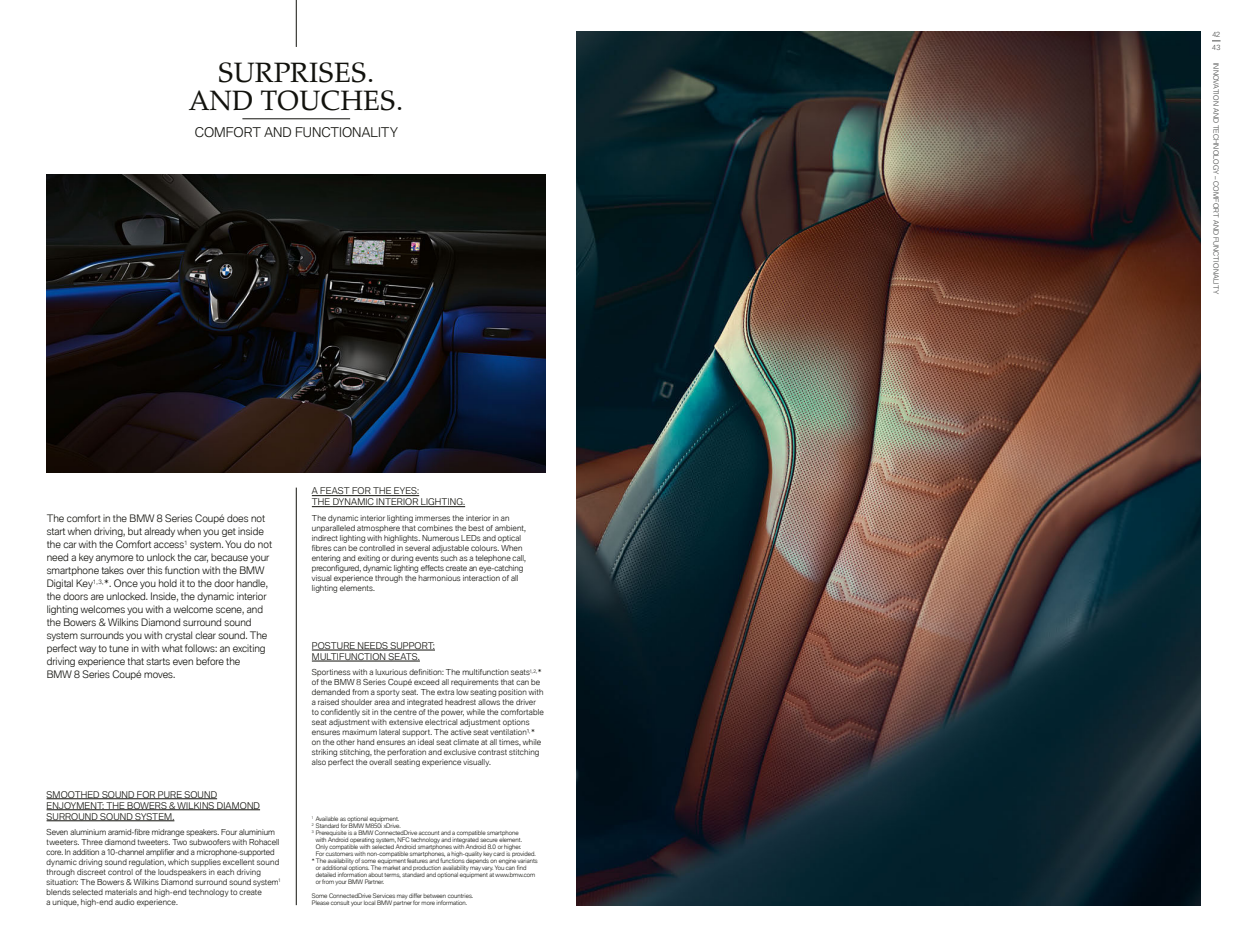
<style>
.page{position:relative;width:1247px;height:936px;background:#fff}
.page>*{position:absolute;margin:0;border:0;box-sizing:border-box;transform-origin:0 0}
.t1{font:28px/28px "BMW Group Serif";color:#12120d;text-align:center}
.t2{font:300 13px "BMW Type Global Pro";color:#12120d}
.t3{font:300 10px/13px "BMW Type Global Pro";color:#12120d}
.t4{font:300 9px/11px "BMW Type Global Pro";letter-spacing:.015em;color:#12120d}
.t5{font:300 8px/10px "BMW Type Global Pro";letter-spacing:.015em;color:#12120d}
.t6{font:300 7px "BMW Type Global Pro";letter-spacing:.025em;color:#474847}
.t7{font:300 6px/7px "BMW Type Global Pro";color:#12120d}
</style>
<div class="page">
<img style="left:577px;top:31px;width:623px;height:873px">
<img style="left:47px;top:174px;width:499px;height:298px">
<hr style="left:296px;top:487px;width:1px;height:417px;background:#12120d">
<hr style="left:242px;top:118px;width:108px;height:1px;background:#12120d">
<hr style="left:296px;top:0;width:1px;height:47px;background:#12120d">
<hr style="left:312px;top:495px;width:107px;height:1px;background:#12120d">
<hr style="left:312px;top:506px;width:153px;height:1px;background:#12120d">
<hr style="left:312px;top:649px;width:123px;height:1px;background:#12120d">
<hr style="left:312px;top:660px;width:108px;height:1px;background:#12120d">
<hr style="left:47px;top:798px;width:170px;height:1px;background:#12120d">
<hr style="left:47px;top:809px;width:213px;height:1px;background:#12120d">
<hr style="left:47px;top:820px;width:127px;height:1px;background:#12120d">
<h1 class="t1" style="left:189px;top:57px;width:216px">SURPRISES.<br>AND TOUCHES.</h1>
<h2 class="t2" style="left:195px;top:123px;width:205px">COMFORT AND FUNCTIONALITY</h2>
<p class="t3" style="left:47px;top:512px;width:227px">The comfort in the BMW 8 Series Coupé does not start when driving, but already when you get inside the car with the Comfort access<sup>1</sup> system. You do not need a key anymore to unlock the car, because your smartphone takes over this function with the BMW Digital Key<sup>1,3,</sup>*. Once you hold it to the door handle, the doors are unlocked. Inside, the dynamic interior lighting welcomes you with a welcome scene, and the Bowers &amp; Wilkins Diamond surround sound system surrounds you with crystal clear sound. The perfect way to tune in with what follows: an exciting driving experience that starts even before the<br>BMW 8 Series Coupé moves.</p>
<p class="t4" style="left:47px;top:789px;width:215px">SMOOTHED SOUND FOR PURE SOUND<br>ENJOYMENT: THE BOWERS &amp; WILKINS DIAMOND<br>SURROUND SOUND SYSTEM.</p>
<p class="t5" style="left:47px;top:827px;width:235px">Seven aluminium aramid-fibre midrange speakers. Four aluminium tweeters. Three diamond tweeters. Two subwoofers with Rohacell core. In addition a 10-channel amplifier and a microphone-supported dynamic driving sound regulation, which supplies excellent sound through discreet control of the loudspeakers in each driving situation: The Bowers &amp; Wilkins Diamond surround sound system<sup>1 </sup>blends selected materials and high-end technology to create<br>a unique, high-end audio experience.</p>
<p class="t4" style="left:312px;top:486px;width:155px">A FEAST FOR THE EYES:<br>THE DYNAMIC INTERIOR LIGHTING.</p>
<p class="t5" style="left:312px;top:513px;width:216px">The dynamic interior lighting immerses the interior in an unparalleled atmosphere that combines the best of ambient, indirect lighting with highlights. Numerous LEDs and optical fibres can be controlled in several adjustable colours. When entering and exiting or during events such as a telephone call, preconfigured, dynamic lighting effects create an eye-catching visual experience through the harmonious interaction of all lighting elements.</p>
<p class="t4" style="left:312px;top:640px;width:125px">POSTURE NEEDS SUPPORT:<br>MULTIFUNCTION SEATS.</p>
<p class="t5" style="left:312px;top:667px;width:233px">Sportiness with a luxurious definition: The multifunction seats<sup>1,2,</sup>* of the BMW 8 Series Coupé exceed all requirements that can be demanded from a sporty seat. The extra low seating position with a raised shoulder area and integrated headrest allows the driver to confidently sit in the centre of the power, while the comfortable seat adjustment with extensive electrical adjustment options ensures maximum lateral support. The active seat ventilation¹<sup>,</sup>* on the other hand ensures an ideal seat climate at all times, while striking stitching, the perforation and exclusive contrast stitching also perfect the overall seating experience visually.</p>
<p class="t7" style="left:312px;top:815px;width:89px"><sup>1</sup> Available as optional equipment.</p>
<p class="t7" style="left:312px;top:822px;width:91px"><sup>2</sup> Standard for BMW M850i xDrive.</p>
<p class="t7" style="left:312px;top:829px;width:208px"><sup>3</sup> Prerequisite is a BMW ConnectedDrive account and a compatible smartphone</p>
<p class="t7" style="left:316px;top:836px;width:208px">with Android operating system, NFC technology and integrated secure element.</p>
<p class="t7" style="left:316px;top:843px;width:207px">Only compatible with selected Android smartphones with Android 8.0 or higher.</p>
<p class="t7" style="left:316px;top:850px;width:221px">For customers with non-compatible smartphones, a high-quality key card is provided.</p>
<p class="t7" style="left:312px;top:857px;width:227px">* The availability of some equipment features and functions depends on engine variants</p>
<p class="t7" style="left:316px;top:864px;width:212px">or additional options. The market and production availability may vary. You can find</p>
<p class="t7" style="left:316px;top:871px;width:221px">detailed information about terms, standard and optional equipment at www.bmw.com</p>
<p class="t7" style="left:316px;top:878px;width:70px">or from your BMW Partner.</p>
<p class="t7" style="left:312px;top:892px;width:163px">Some ConnectedDrive Services may differ between countries.<br>Please consult your local BMW partner for more information.</p>
<p class="t6" style="left:1212px;top:29px;width:9px">42</p>
<p class="t6" style="left:1212px;top:43px;width:9px">43</p>
<p class="t6" style="left:1221px;top:63px;width:233px;rotate:90deg">INNOVATION AND TECHNOLOGY – COMFORT AND FUNCTIONALITY</p>
</div>
